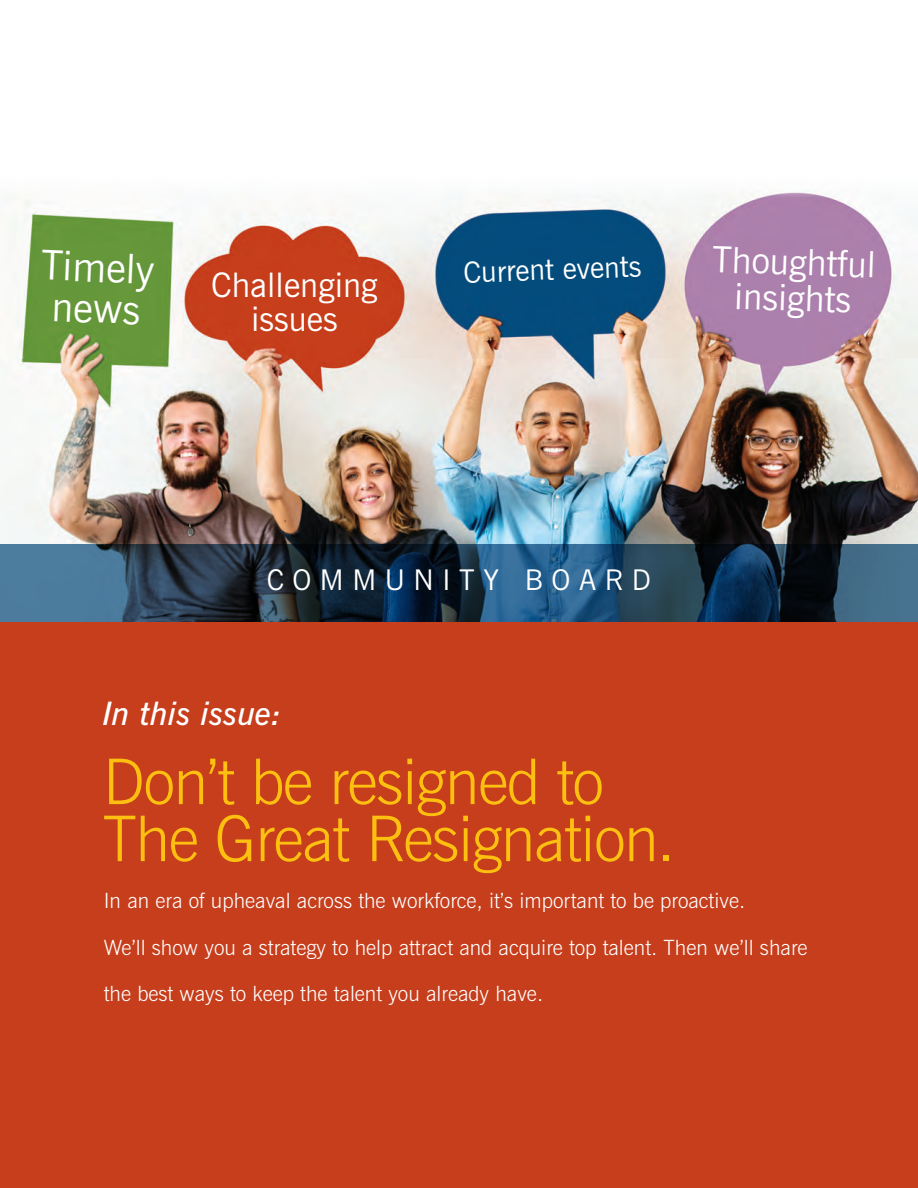
<style>
.page{position:relative;width:918px;height:1188px;background:#fff}
.page>*{position:absolute;margin:0;border:0;box-sizing:border-box;transform-origin:0 0}
.t1{font:300 63px/57px "News Gothic BT";letter-spacing:-.02em;color:#fdc011}
.t2{font:40.65px/40.7px "News Gothic BT";color:#fff}
.t3{font:36px/36px "News Gothic BT";color:#fff;text-align:center}
.t4{font:33.75px/33.8px "News Gothic BT";color:#fff;text-align:center}
.t5{font:italic 600 32.4px "News Gothic BT";color:#fff}
.t6{font:29.1px "News Gothic BT";color:#fff}
.t7{font:28.5px "News Gothic BT";letter-spacing:.3em;color:#fff}
.t8{font:300 21px "News Gothic BT";color:#fff}
</style>
<div class="page">
<img style="left:0;top:200px;width:918px;height:344px">
<svg style="left:0;top:544px;width:918px;height:78px;background:#25445c"></svg>
<div style="left:0;top:622px;width:918px;height:566px;background:#c63e1c"></div>
<p class="t2" style="left:42px;top:245px;width:115px;rotate:2deg">Timely news</p>
<p class="t4" style="left:211px;top:268px;width:168px">Challenging issues</p>
<p class="t6" style="left:463px;top:255px;width:180px;rotate:-2deg">Current events</p>
<p class="t3" style="left:713px;top:241px;width:165px;rotate:2deg">Thoughtful insights</p>
<p class="t7" style="left:267px;top:562px;width:386px">COMMUNITY BOARD</p>
<p class="t5" style="left:103px;top:693px;width:181px">In this issue:</p>
<p class="t1" style="left:103px;top:753px;width:574px">Don’t be resigned to<br>The Great Resignation.</p>
<p class="t8" style="left:104px;top:888px;width:643px">In an era of upheaval across the workforce, it’s important to be proactive.</p>
<p class="t8" style="left:104px;top:934px;width:705px">We’ll show you a strategy to help attract and acquire top talent. Then we’ll share</p>
<p class="t8" style="left:104px;top:981px;width:441px">the best ways to keep the talent you already have.</p>
</div>
